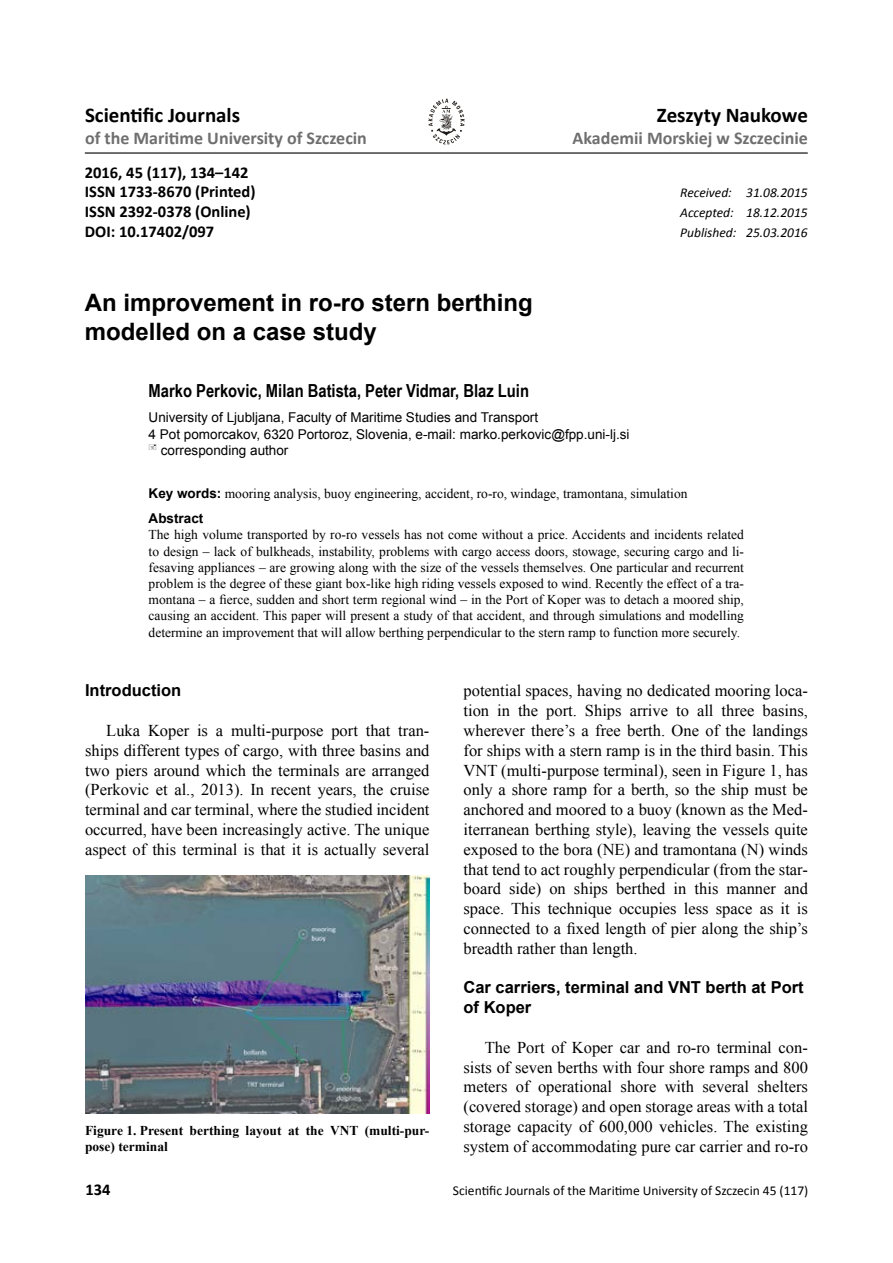
<style>
.page{position:relative;width:893px;height:1263px;background:#fff}
.page>*{position:absolute;margin:0;border:0;box-sizing:border-box;transform-origin:0 0}
.t1{font:700 24px/28.8px "Arial";color:#000}
.t2{font:700 21px "Calibri";color:#000}
.t3{font:700 18px "Calibri";color:#706f6f}
.t4{font:700 18px "Arial Narrow";color:#000}
.t5{font:16.5px/19.8px "Times New Roman";color:#000;text-align:justify}
.t6{font:700 16.5px/19.8px "Calibri";color:#000}
.t7{font:700 16.5px/19.8px "Arial";color:#000}
.t8{font:13.5px/16.2px "Times New Roman";color:#000;text-align:justify}
.t9{font:13.5px "Arial";color:#000}
.t10{font:700 13.5px/16.2px "Times New Roman";color:#000}
.t11{font:13.5px "Calibri";color:#000}
.t12{font:italic 13.5px "Calibri";color:#000}
.t13{font:700 13.5px "Arial";color:#000}
.s1{font-family:"Arial";font-weight:700}
</style>
<div class="page">
<svg style="left:428px;top:99px;width:37px;height:45px"></svg>
<hr style="left:85px;top:152px;width:723px;height:2px;background:#000">
<img style="left:85px;top:875px;width:344px;height:239px">
<p class="t2" style="left:85px;top:100px;width:157px">Scientific Journals</p>
<p class="t2" style="left:657px;top:100px;width:152px">Zeszyty Naukowe</p>
<p class="t3" style="left:85px;top:125px;width:283px">of the Maritime University of Szczecin</p>
<p class="t3" style="left:572px;top:125px;width:237px">Akademii Morskiej w Szczecinie</p>
<p class="t6" style="left:85px;top:162px;width:172px">2016, 45 (117), 134–142<br>ISSN 1733-8670 (Printed)</p>
<p class="t12" style="left:680px;top:184px;width:129px">Received: 31.08.2015</p>
<p class="t6" style="left:85px;top:201px;width:167px">ISSN 2392-0378 (Online)</p>
<p class="t12" style="left:680px;top:203px;width:129px">Accepted: 18.12.2015</p>
<p class="t6" style="left:85px;top:221px;width:131px">DOI: 10.17402/097</p>
<p class="t12" style="left:680px;top:223px;width:129px">Published: 25.03.2016</p>
<h1 class="t1" style="left:85px;top:288px;width:450px">An improvement in ro-ro stern berthing modelled on a case study</h1>
<p class="t4" style="left:149px;top:377px;width:382px">Marko Perkovic, Milan Batista, Peter Vidmar, Blaz Luin</p>
<p class="t9" style="left:149px;top:408px;width:391px">University of Ljubljana, Faculty of Maritime Studies and Transport</p>
<p class="t9" style="left:149px;top:425px;width:482px">4 Pot pomorcakov, 6320 Portoroz, Slovenia, e-mail: marko.perkovic@fpp.uni-lj.si</p>
<p class="t9" style="left:161px;top:441px;width:129px">corresponding author</p>
<p class="t8" style="left:149px;top:485px;width:540px"><span class="s1">Key words:</span> mooring analysis, buoy engineering, accident, ro-ro, windage, tramontana, simulation</p>
<p class="t13" style="left:149px;top:509px;width:56px">Abstract</p>
<p class="t8" style="left:149px;top:526px;width:597px">The high volume transported by ro-ro vessels has not come without a price. Accidents and incidents related to design – lack of bulkheads, instability, problems with cargo access doors, stowage, securing cargo and li&shy;fesaving appliances – are growing along with the size of the vessels themselves. One particular and recurrent problem is the degree of these giant box-like high riding vessels exposed to wind. Recently the effect of a tra&shy;montana – a fierce, sudden and short term regional wind – in the Port of Koper was to detach a moored ship, causing an accident. This paper will present a study of that accident, and through simulations and modelling determine an improvement that will allow berthing perpendicular to the stern ramp to function more securely.</p>
<p class="t7" style="left:85px;top:681px;width:98px">Introduction</p>
<p class="t5" style="left:85px;top:720px;width:346px;text-indent:21px">Luka Koper is a multi-purpose port that tran&shy;ships different types of cargo, with three basins and two piers around which the terminals are arranged (Perkovic et al., 2013). In recent years, the cruise terminal and car terminal, where the studied incident occurred, have been increasingly active. The unique aspect of this terminal is that it is actually several</p>
<p class="t10" style="left:85px;top:1122px;width:346px">Figure 1. Present berthing layout at the VNT (multi-pur&shy;pose) terminal</p>
<p class="t5" style="left:463px;top:680px;width:346px">potential spaces, having no dedicated mooring loca&shy;tion in the port. Ships arrive to all three basins, wherever there’s a free berth. One of the landings for ships with a stern ramp is in the third basin. This VNT (multi-purpose terminal), seen in Figure 1, has only a shore ramp for a berth, so the ship must be anchored and moored to a buoy (known as the Med&shy;iterranean berthing style), leaving the vessels quite exposed to the bora (NE) and tramontana (N) winds that tend to act roughly perpendicular (from the star&shy;board side) on ships berthed in this manner and space. This technique occupies less space as it is connected to a fixed length of pier along the ship’s breadth rather than length.</p>
<p class="t7" style="left:463px;top:978px;width:342px">Car carriers, terminal and VNT berth at Port of Koper</p>
<p class="t5" style="left:463px;top:1037px;width:346px;text-indent:21px">The Port of Koper car and ro-ro terminal con&shy;sists of seven berths with four shore ramps and 800 meters of operational shore with several shelters (covered storage) and open storage areas with a total storage capacity of 600,000 vehicles. The existing system of accommodating pure car carrier and ro-ro</p>
<p class="t6" style="left:85px;top:1179px;width:27px">134</p>
<p class="t11" style="left:453px;top:1181px;width:357px">Scientific Journals of the Maritime University of Szczecin 45 (117)</p>
</div>
